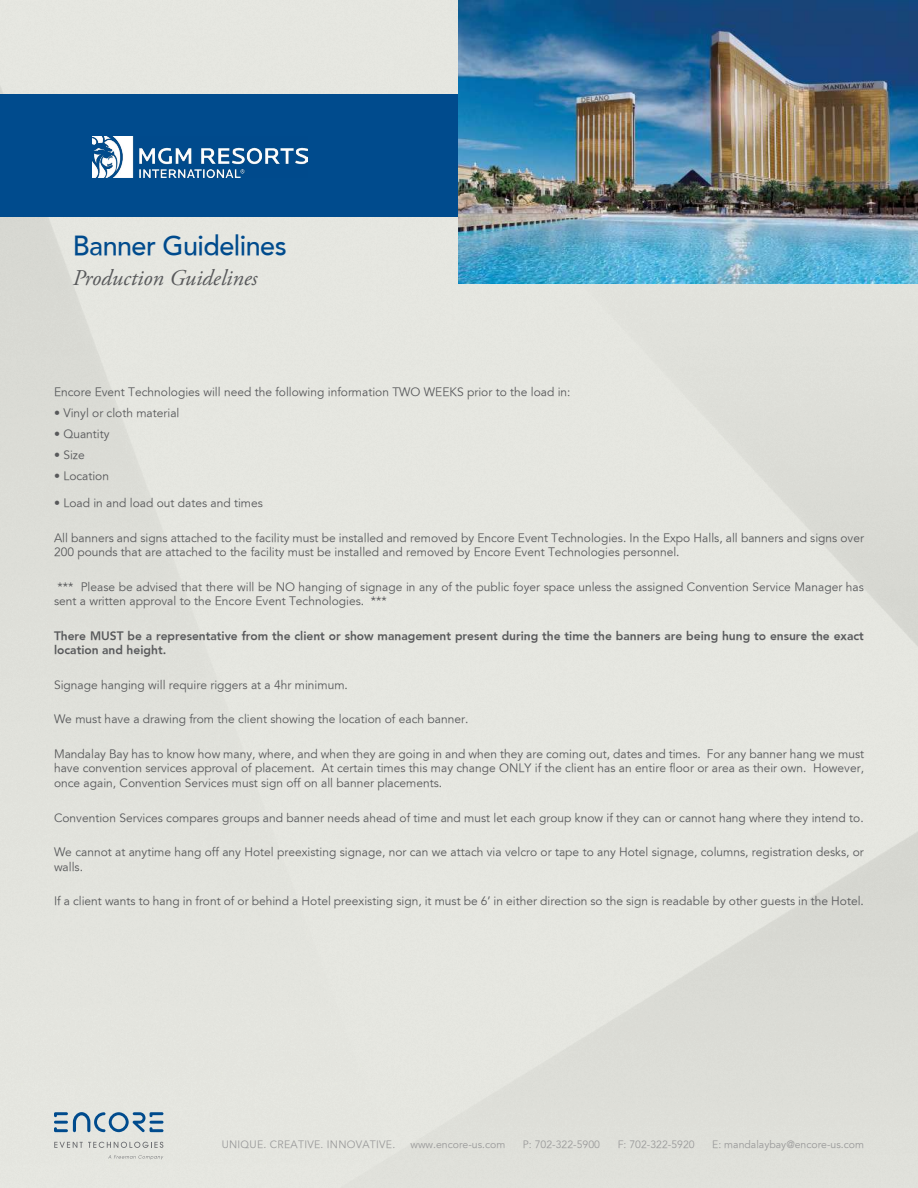
<style>
.page{position:relative;width:918px;height:1188px;background:#fff}
.page>*{position:absolute;margin:0;border:0;box-sizing:border-box;transform-origin:0 0}
.t1{font:500 27px "Avenir";letter-spacing:-.02em;color:#004b8d}
.t2{font:italic 22.5px "Adobe Garamond Pro";color:#58595b}
.t3{font:12px/14.4px "Avenir";color:#58595b}
.t4{font:800 12px/14.4px "Avenir";color:#58595b}
.t5{font:10.5px "Avenir";color:#9a9a9a}
.t6{font:10.5px "Avenir";letter-spacing:.025em;color:#9a9a9a}
</style>
<div class="page">
<img style="left:0;top:0;width:918px;height:1188px">
<div style="left:0;top:94px;width:918px;height:123px;background:#004b8d"></div>
<img style="left:93px;top:136px;width:214px;height:41px">
<svg style="left:54px;top:1142px;width:109px;height:6px"></svg>
<svg style="left:108px;top:1155px;width:55px;height:4px"></svg>
<svg style="left:54px;top:1112px;width:109px;height:20px;background:#97b1c3"></svg>
<img style="left:459px;top:0;width:459px;height:283px">
<h1 class="t1" style="left:73px;top:230px;width:215px">Banner Guidelines</h1>
<h2 class="t2" style="left:73px;top:264px;width:186px">Production Guidelines</h2>
<p class="t3" style="left:54px;top:385px;width:518px">Encore Event Technologies will need the following information TWO WEEKS prior to the load in:</p>
<p class="t3" style="left:54px;top:406px;width:127px">• Vinyl or cloth material</p>
<p class="t3" style="left:54px;top:427px;width:57px">• Quantity</p>
<p class="t3" style="left:54px;top:448px;width:32px">• Size</p>
<p class="t3" style="left:54px;top:469px;width:57px">• Location</p>
<p class="t3" style="left:54px;top:496px;width:210px">• Load in and load out dates and times</p>
<p class="t3" style="left:54px;top:531px;width:812px">All banners and signs attached to the facility must be installed and removed by Encore Event Technologies. In the Expo Halls, all banners and signs over<br>200 pounds that are attached to the facility must be installed and removed by Encore Event Technologies personnel.</p>
<p class="t3" style="left:54px;top:580px;width:811px">*** Please be advised that there will be NO hanging of signage in any of the public foyer space unless the assigned Convention Service Manager has sent a written approval to the Encore Event Technologies. ***</p>
<p class="t4" style="left:54px;top:628px;width:811px">There MUST be a representative from the client or show management present during the time the banners are being hung to ensure the exact location and height.</p>
<p class="t3" style="left:54px;top:678px;width:295px">Signage hanging will require riggers at a 4hr minimum.</p>
<p class="t3" style="left:54px;top:712px;width:416px">We must have a drawing from the client showing the location of each banner.</p>
<p class="t3" style="left:54px;top:747px;width:812px;text-align:justify">Mandalay Bay has to know how many, where, and when they are going in and when they are coming out, dates and times. For any banner hang we must have convention services approval of placement. At certain times this may change ONLY if the client has an entire floor or area as their own. However, once again, Convention Services must sign off on all banner placements.</p>
<p class="t3" style="left:54px;top:811px;width:811px">Convention Services compares groups and banner needs ahead of time and must let each group know if they can or cannot hang where they intend to.</p>
<p class="t3" style="left:54px;top:845px;width:811px">We cannot at anytime hang off any Hotel preexisting signage, nor can we attach via velcro or tape to any Hotel signage, columns, registration desks, or walls.</p>
<p class="t3" style="left:54px;top:894px;width:811px">If a client wants to hang in front of or behind a Hotel preexisting sign, it must be 6’ in either direction so the sign is readable by other guests in the Hotel.</p>
<p class="t6" style="left:222px;top:1138px;width:175px">UNIQUE. CREATIVE. INNOVATIVE.</p>
<p class="t5" style="left:410px;top:1138px;width:96px">www.encore-us.com</p>
<p class="t5" style="left:523px;top:1138px;width:79px">P: 702-322-5900</p>
<p class="t5" style="left:618px;top:1138px;width:79px">F: 702-322-5920</p>
<p class="t5" style="left:712px;top:1138px;width:153px">E: mandalaybay@encore-us.com</p>
</div>
